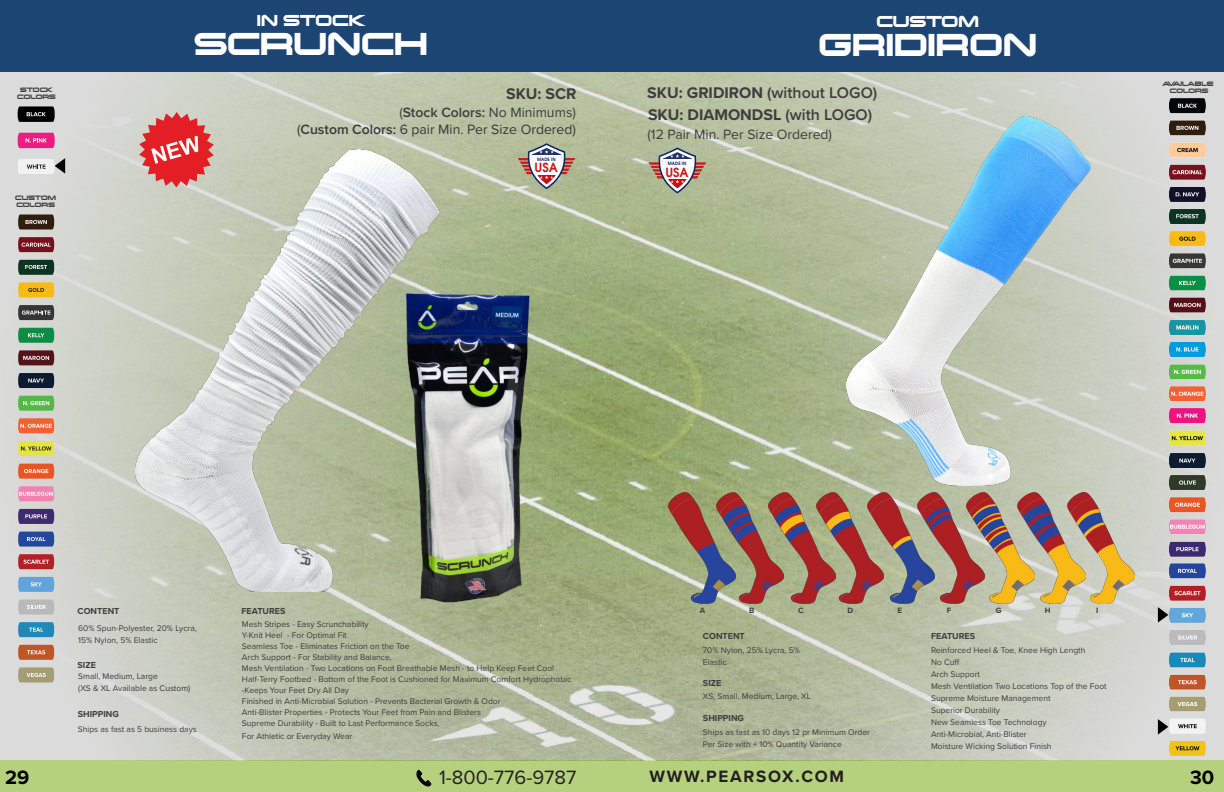
<style>
.page{position:relative;width:1224px;height:792px;background:#fff}
.page>*{position:absolute;margin:0;border:0;box-sizing:border-box;transform-origin:0 0}
.t1{font:700 40px "Changeling Neo";color:#fff}
.t2{font:20px "Proxima Nova";color:#231f20}
.t3{font:700 20px "Changeling Neo";color:#fff}
.t4{font:700 20px "Proxima Nova";color:#000}
.t5{font:700 17px "Proxima Nova";letter-spacing:.1em;color:#231f20}
.t6{font:700 16px "Proxima Nova";color:#3f3e3f}
.t7{font:600 16px "Proxima Nova";color:#3f3e3f}
.t8{font:14px "Proxima Nova";color:#393938}
.t9{font:14px "Proxima Nova";color:#3f3e3f}
.t10{font:14px "Proxima Nova";color:#3e3e3f}
.t11{font:600 12.6px "Gardenzi";color:#cb171e}
.t12{font:700 9px "Proxima Nova";color:#3e3e3f}
.t13{font:8.5px/12px "Proxima Nova";color:#3e3e3f}
.t14{font:700 8px/7px "Changeling Neo";color:#3e3e3f;text-align:center}
.t15{font:700 8px "Proxima Nova";color:#3e3e3f}
.t16{font:600 4.6px "Gardenzi";color:#0a2a67}
.s1{font-weight:600}
.s2{font-weight:700}
</style>
<div class="page">
<div style="left:0;top:760px;width:1224px;height:32px;background:#b5d17e"></div>
<svg style="left:416px;top:770px;width:16px;height:17px"></svg>
<div style="left:0;top:0;width:1224px;height:72px;background:#1d4573"></div>
<img style="left:0;top:72px;width:1224px;height:689px">
<img style="left:668px;top:493px;width:48px;height:111px">
<img style="left:716px;top:493px;width:52px;height:111px">
<img style="left:768px;top:493px;width:49px;height:111px">
<img style="left:817px;top:493px;width:51px;height:111px">
<img style="left:868px;top:493px;width:49px;height:111px">
<img style="left:917px;top:493px;width:50px;height:111px">
<img style="left:967px;top:493px;width:51px;height:111px">
<img style="left:1018px;top:493px;width:67px;height:111px">
<img style="left:1068px;top:493px;width:67px;height:110px">
<svg style="left:139px;top:112px;width:75px;height:37px;background:#de696a"></svg>
<svg style="left:518px;top:142px;width:58px;height:48px"></svg>
<svg style="left:649px;top:146px;width:57px;height:48px"></svg>
<img style="left:1170px;top:98px;width:36px;height:658px">
<img style="left:846px;top:117px;width:244px;height:369px">
<svg style="left:1158px;top:719px;width:10px;height:16px"></svg>
<svg style="left:1158px;top:607px;width:10px;height:16px"></svg>
<img style="left:136px;top:149px;width:302px;height:442px">
<svg style="left:18px;top:215px;width:36px;height:15px"></svg>
<svg style="left:18px;top:237px;width:36px;height:15px"></svg>
<svg style="left:18px;top:260px;width:36px;height:15px"></svg>
<svg style="left:18px;top:282px;width:36px;height:15px"></svg>
<svg style="left:18px;top:305px;width:36px;height:15px"></svg>
<svg style="left:18px;top:328px;width:36px;height:15px"></svg>
<svg style="left:18px;top:350px;width:36px;height:15px"></svg>
<svg style="left:18px;top:396px;width:36px;height:15px"></svg>
<svg style="left:18px;top:418px;width:36px;height:15px"></svg>
<svg style="left:18px;top:441px;width:36px;height:15px"></svg>
<svg style="left:18px;top:373px;width:36px;height:15px"></svg>
<svg style="left:18px;top:464px;width:36px;height:15px"></svg>
<svg style="left:18px;top:486px;width:36px;height:15px"></svg>
<svg style="left:18px;top:509px;width:36px;height:15px"></svg>
<svg style="left:18px;top:532px;width:36px;height:15px"></svg>
<svg style="left:18px;top:554px;width:36px;height:15px"></svg>
<svg style="left:18px;top:577px;width:36px;height:15px"></svg>
<svg style="left:18px;top:600px;width:36px;height:15px"></svg>
<svg style="left:18px;top:622px;width:36px;height:15px"></svg>
<svg style="left:18px;top:645px;width:36px;height:15px"></svg>
<svg style="left:18px;top:667px;width:36px;height:15px"></svg>
<svg style="left:18px;top:106px;width:37px;height:16px"></svg>
<svg style="left:18px;top:133px;width:37px;height:15px"></svg>
<svg style="left:18px;top:158px;width:47px;height:16px"></svg>
<img style="left:405px;top:293px;width:124px;height:310px">
<p class="t14" style="left:17px;top:86px;width:40px">STOCK<br>COLORs</p>
<p class="t14" style="left:15px;top:194px;width:42px;text-align:left">CUSTOM<br>COLORS</p>
<h2 class="t3" style="left:257px;top:7px;width:110px">IN STOCK</h2>
<h2 class="t3" style="left:877px;top:8px;width:104px">CUSTOM</h2>
<h1 class="t1" style="left:194px;top:17px;width:235px">SCRUNCH</h1>
<h1 class="t1" style="left:818px;top:18px;width:220px">GRIDIRON</h1>
<h3 class="t6" style="left:506px;top:82px;width:72px">SKU: SCR</h3>
<h3 class="t10" style="left:399px;top:102px;width:178px">(<span class="s1">Stock Colors:</span> No Minimums)</h3>
<h3 class="t8" style="left:297px;top:119px;width:280px">(<span class="s1">Custom Colors:</span> 6 pair Min. Per Size Ordered)</h3>
<h3 class="t7" style="left:647px;top:81px;width:232px"><span class="s2">SKU: GRIDIRON</span> (without LOGO)</h3>
<h3 class="t9" style="left:647px;top:124px;width:186px">(12 Pair Min. Per Size Ordered)</h3>
<h3 class="t6" style="left:648px;top:103px;width:226px">SKU: DIAMONDSL <span class="s1">(with LOGO)</span></h3>
<p class="t16" style="left:537px;top:156px;width:20px">MADE IN</p>
<h3 class="t11" style="left:535px;top:159px;width:25px">USA</h3>
<p class="t16" style="left:668px;top:160px;width:20px">MADE IN</p>
<h3 class="t11" style="left:665px;top:164px;width:25px">USA</h3>
<p class="t14" style="left:1162px;top:79px;width:53px">AVAILABLE<br>COLORS</p>
<p class="t12" style="left:78px;top:605px;width:43px">CONTENT</p>
<p class="t13" style="left:78px;top:621px;width:120px">60% Spun-Polyester, 20% Lycra,<br>15% Nylon, 5% Elastic</p>
<p class="t12" style="left:78px;top:658px;width:20px">SIZE</p>
<p class="t13" style="left:78px;top:670px;width:114px">Small, Medium, Large<br>(XS &amp; XL Available as Custom)</p>
<p class="t12" style="left:78px;top:707px;width:43px">SHIPPING</p>
<p class="t13" style="left:78px;top:722px;width:121px">Ships as fast as 5 business days</p>
<p class="t12" style="left:241px;top:605px;width:46px">FEATURES</p>
<p class="t13" style="left:242px;top:619px;width:331px;line-height:11px">Mesh Stripes - Easy Scrunchability<br>Y-Knit Heel - For Optimal Fit<br>Seamless Toe - Eliminates Friction on the Toe<br>Arch Support - For Stability and Balance,<br>Mesh Ventilation - Two Locations on Foot Breathable Mesh - to Help Keep Feet Cool Half-Terry Footbed - Bottom of the Foot is Cushioned for Maximum Comfort Hydrophobic -Keeps Your Feet Dry All Day<br>Finished in Anti-Microbial Solution - Prevents Bacterial Growth &amp; Odor<br>Anti-Blister Properties - Protects Your Feet from Pain and Blisters<br>Supreme Durability - Built to Last Performance Socks,</p>
<p class="t13" style="left:242px;top:730px;width:112px">For Athletic or Everyday Wear</p>
<p class="t15" style="left:700px;top:604px;width:7px">A</p>
<p class="t15" style="left:749px;top:604px;width:7px">B</p>
<p class="t15" style="left:798px;top:604px;width:7px">C</p>
<p class="t15" style="left:847px;top:604px;width:7px">D</p>
<p class="t15" style="left:897px;top:604px;width:6px">E</p>
<p class="t15" style="left:947px;top:604px;width:6px">F</p>
<p class="t15" style="left:996px;top:604px;width:7px">G</p>
<p class="t15" style="left:1045px;top:604px;width:7px">H</p>
<p class="t15" style="left:1096px;top:604px;width:4px">I</p>
<p class="t13" style="left:931px;top:644px;width:177px">Reinforced Heel &amp; Toe, Knee High Length<br>No Cuff<br>Arch Support<br>Mesh Ventilation Two Locations Top of the Foot<br>Supreme Moisture Management<br>Superior Durability<br>New Seamless Toe Technology<br>Anti-Microbial, Anti-Blister<br>Moisture Wicking Solution Finish</p>
<p class="t12" style="left:703px;top:629px;width:43px">CONTENT</p>
<p class="t12" style="left:931px;top:630px;width:46px">FEATURES</p>
<p class="t13" style="left:703px;top:644px;width:99px">70% Nylon, 25% Lycra, 5%<br>Elastic</p>
<p class="t12" style="left:703px;top:676px;width:20px">SIZE</p>
<p class="t13" style="left:703px;top:690px;width:110px">XS, Small, Medium, Large, XL</p>
<p class="t12" style="left:703px;top:711px;width:43px">SHIPPING</p>
<p class="t13" style="left:703px;top:725px;width:169px">Ships as fast as 10 days 12 pr Minimum Order<br>Per Size with + 10% Quantity Variance</p>
<h2 class="t4" style="left:5px;top:763px;width:26px">29</h2>
<h2 class="t2" style="left:439px;top:763px;width:139px">1-800-776-9787</h2>
<h3 class="t5" style="left:649px;top:764px;width:196px">WWW.PEARSOX.COM</h3>
<h2 class="t4" style="left:1190px;top:763px;width:26px">30</h2>
</div>
